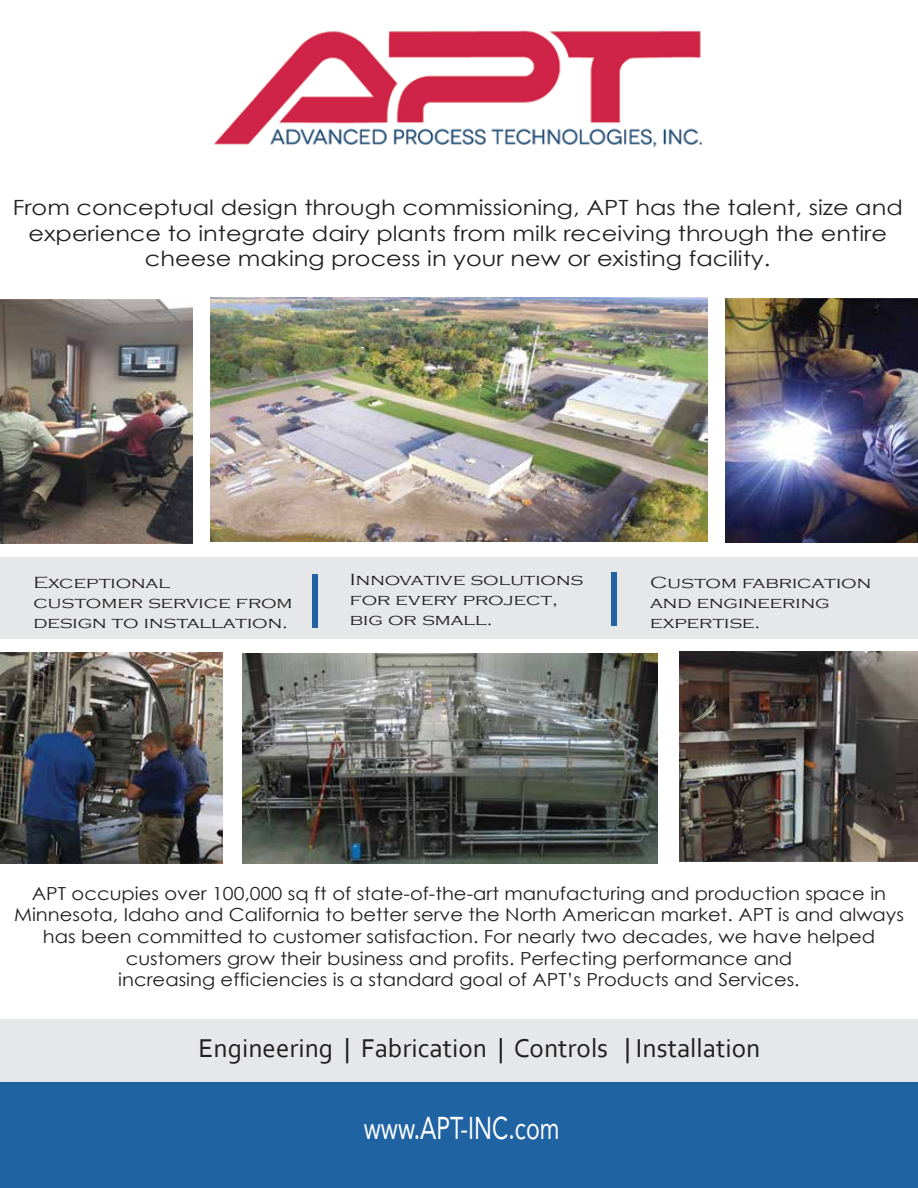
<style>
.page{position:relative;width:918px;height:1188px;background:#fff}
.page>*{position:absolute;margin:0;border:0;box-sizing:border-box;transform-origin:0 0}
.t1{font:700 56.85px "Corbel";color:#2063a3;scale:.9 1}
.t2{font:31.5px "Avenir";color:#fff;scale:.73 1}
.t3{font:27px "Corbel";color:#231f20}
.t4{font:21px/25.2px "Century Gothic";color:#231f20;text-align:center;scale:1.14 1}
.t5{font:18px/21.6px "Century Gothic";color:#231f20;text-align:center;scale:1.09 1}
.t6{font:300 16.65px/20px "Copperplate Gothic";color:#231f20;scale:1.25 1}
</style>
<div class="page">
<div style="left:0;top:1081px;width:918px;height:107px;background:#2063a3"></div>
<div style="left:0;top:1019px;width:918px;height:63px;background:#e6e7e8"></div>
<img style="left:211px;top:298px;width:496px;height:244px">
<div style="left:0;top:557px;width:918px;height:82px;background:#e6e7e8"></div>
<img style="left:242px;top:653px;width:416px;height:211px">
<img style="left:214px;top:30px;width:489px;height:118px">
<img style="left:0;top:299px;width:192px;height:244px">
<img style="left:725px;top:298px;width:193px;height:244px">
<img style="left:0;top:653px;width:222px;height:210px">
<img style="left:680px;top:651px;width:238px;height:211px">
<p class="t4" style="left:13px;top:195px;width:782px">From conceptual design through commissioning, APT has the talent, size and experience to integrate dairy plants from milk receiving through the entire cheese making process in your new or existing facility.</p>
<h1 class="t1" style="left:309px;top:560px;width:15px">|</h1>
<h1 class="t1" style="left:608px;top:559px;width:15px">|</h1>
<p class="t6" style="left:33px;top:573px;width:209px">Exceptional<br>customer service from design to installation.</p>
<p class="t6" style="left:350px;top:570px;width:188px">Innovative solutions for every project, big or small.</p>
<p class="t6" style="left:650px;top:573px;width:178px">Custom fabrication and engineering expertise.</p>
<p class="t5" style="left:14px;top:882px;width:818px">APT occupies over 100,000 sq ft of state-of-the-art manufacturing and production space in Minnesota, Idaho and California to better serve the North American market. APT is and always has been committed to customer satisfaction. For nearly two decades, we have helped customers grow their business and profits. Perfecting performance and<br>increasing efficiencies is a standard goal of APT’s Products and Services.</p>
<h3 class="t3" style="left:199px;top:1031px;width:563px">Engineering | Fabrication | Controls | Installation</h3>
<h2 class="t2" style="left:364px;top:1103px;width:270px">www.APT-INC.com</h2>
</div>
